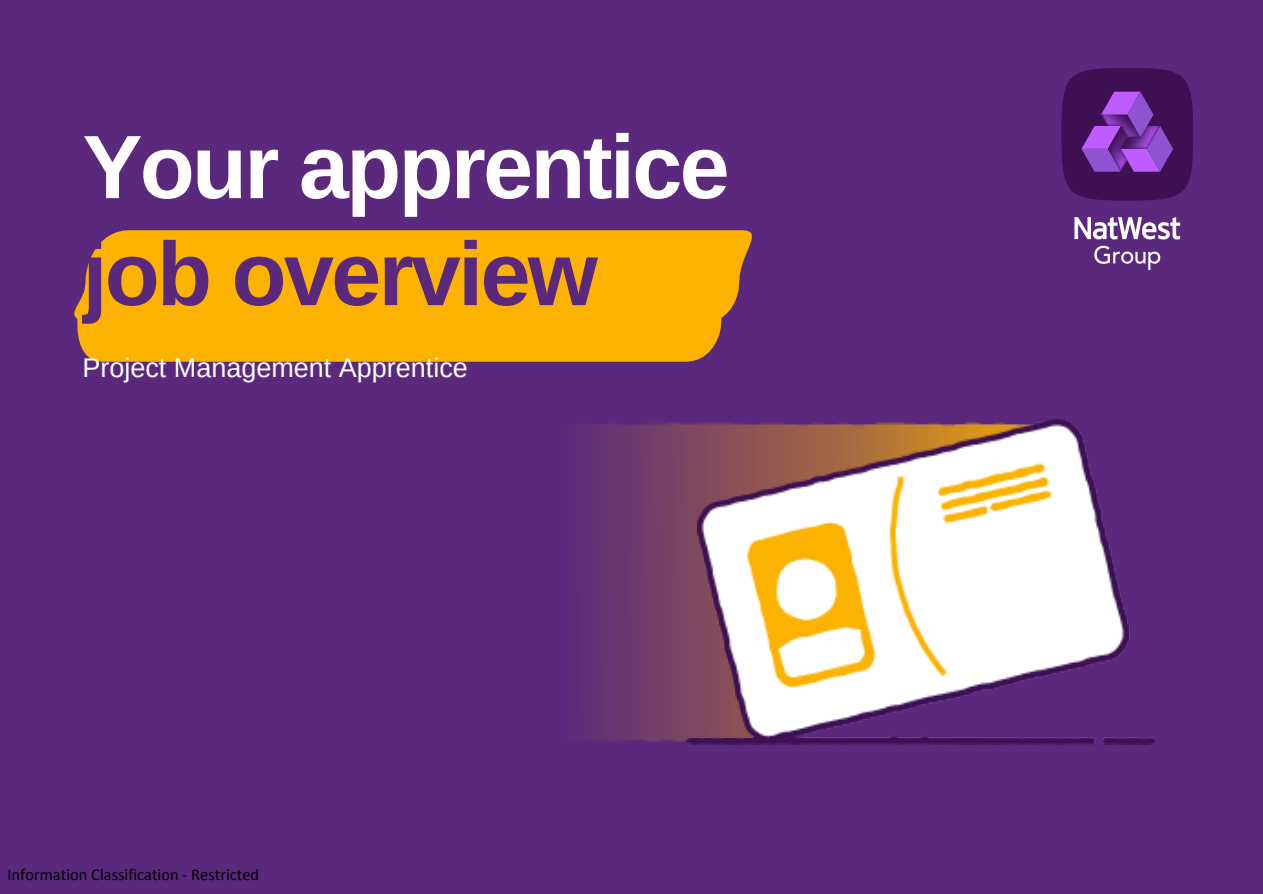
<style>
.page{position:relative;width:1263px;height:894px;background:#fff}
.page>*{position:absolute;margin:0;border:0;box-sizing:border-box;transform-origin:0 0}
.t1{font:700 90px/106.8px "Arimo";letter-spacing:-.03em;color:#fff}
.t2{font:27px "Arimo";color:#fff}
.t3{font:16.5px "Calibri";color:#000}
.s1{color:#5a287d}
</style>
<div class="page">
<div style="left:0;top:0;width:1262px;height:893px;background:#5a287d"></div>
<div style="left:1062px;top:68px;width:131px;height:132px;background:#3c1053;border-radius:50%"></div>
<svg style="left:1074px;top:217px;width:106px;height:22px"></svg>
<svg style="left:1081px;top:92px;width:92px;height:80px"></svg>
<svg style="left:1094px;top:246px;width:66px;height:24px"></svg>
<img style="left:1127px;top:126px;width:33px;height:23px">
<img style="left:1101px;top:114px;width:39px;height:23px">
<img style="left:1108px;top:126px;width:19px;height:46px">
<img style="left:595px;top:419px;width:559px;height:325px">
<div style="left:74px;top:230px;width:678px;height:131px;background:#fbb200"></div>
<p class="t1" style="left:82px;top:113px;width:649px">Your apprentice <span class="s1">job overview</span></p>
<h2 class="t2" style="left:82px;top:353px;width:387px">Project Management Apprentice</h2>
<h1 class="t3" style="left:7px;top:867px;width:253px">Information Classification - Restricted</h1>
</div>
